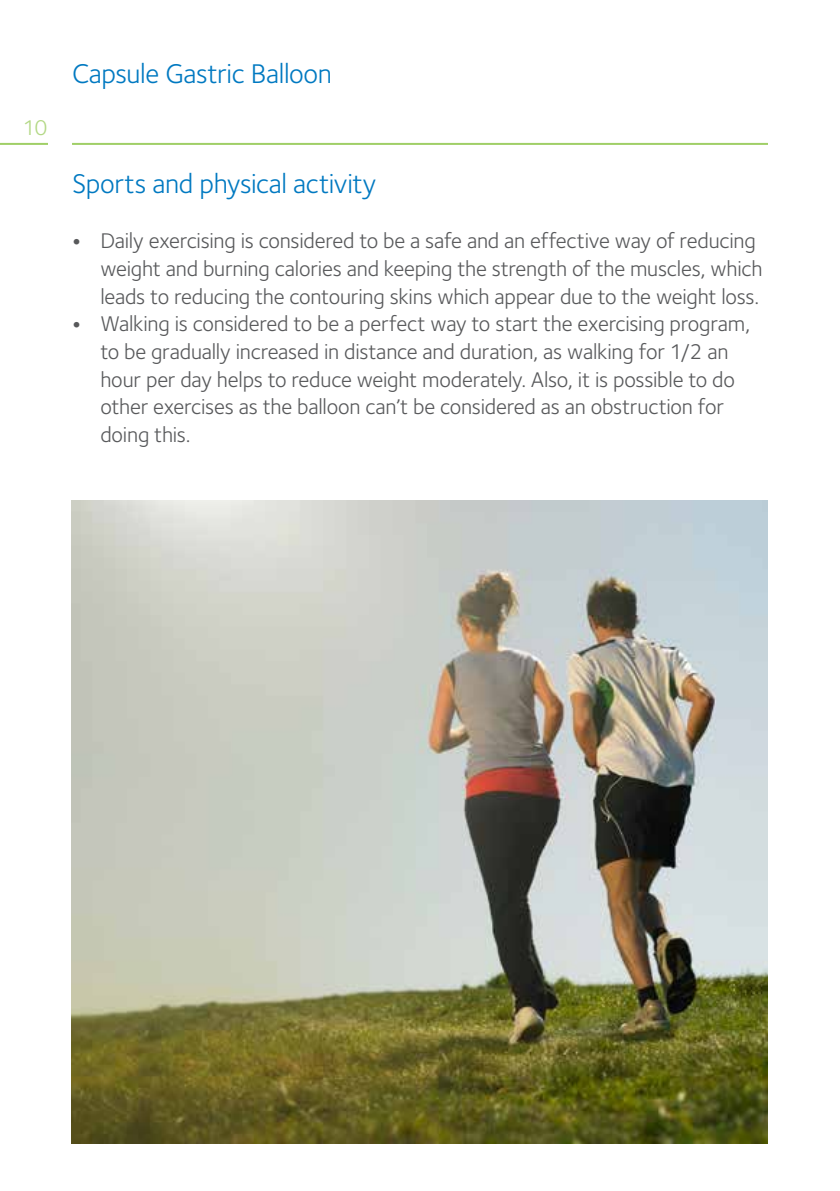
<style>
.page{position:relative;width:840px;height:1191px;background:#fff}
.page>*{position:absolute;margin:0;border:0;box-sizing:border-box;transform-origin:0 0}
.t1{font:28px "Foundry Sterling";letter-spacing:-.015em;color:#0079c1}
.t2{font:22px/27.6px "Foundry Sterling";letter-spacing:-.01em;color:#58595b}
.t3{font:22px "Foundry Sterling";color:#b3d885}
.s1{font-weight:800}
</style>
<div class="page">
<hr style="left:72px;top:143px;width:695px;height:2px;background:#a0cf67">
<hr style="left:0;top:143px;width:48px;height:2px;background:#a0cf67">
<img style="left:72px;top:500px;width:695px;height:643px">
<p class="t3" style="left:23px;top:112px;width:26px">10</p>
<p class="t1" style="left:72px;top:54px;width:261px">Capsule Gastric Balloon</p>
<p class="t1" style="left:72px;top:164px;width:306px">Sports and physical activity</p>
<p class="t2" style="left:100px;top:227px;width:663px;text-indent:-28px"><span class="s1">•</span> Daily exercising is considered to be a safe and an effective way of reducing weight and burning calories and keeping the strength of the muscles, which leads to reducing the contouring skins which appear due to the weight loss.</p>
<p class="t2" style="left:100px;top:309px;width:651px;text-indent:-28px"><span class="s1">•</span> Walking is considered to be a perfect way to start the exercising program, to be gradually increased in distance and duration, as walking for 1/2 an hour per day helps to reduce weight moderately. Also, it is possible to do other exercises as the balloon can’t be considered as an obstruction for doing this.</p>
</div>
